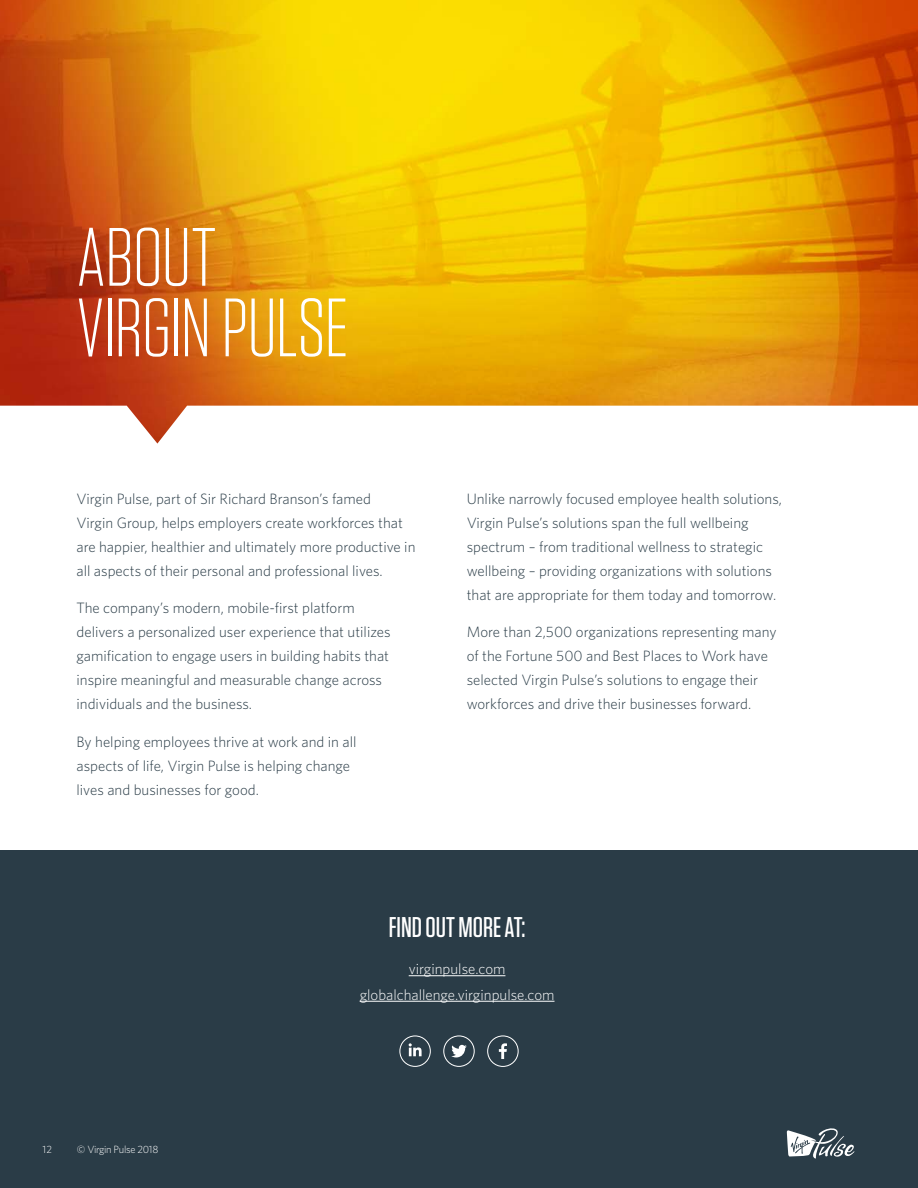
<style>
.page{position:relative;width:918px;height:1188px;background:#fff}
.page>*{position:absolute;margin:0;border:0;box-sizing:border-box;transform-origin:0 0}
.t1{font:300 82.5px/70.5px "Tungsten";letter-spacing:-.015em;color:#fff}
.t2{font:500 28.5px "Tungsten";color:#fff}
.t3{font:300 15px/24px "Whitney";color:#2a3c47}
.t4{font:300 15px/25.5px "Whitney";color:#fff;text-align:center}
.t5{font:300 10.5px "Whitney";letter-spacing:-.025em;color:#fff}
</style>
<div class="page">
<img style="left:0;top:0;width:918px;height:444px">
<div style="left:0;top:851px;width:918px;height:337px;background:#2a3c47"></div>
<hr style="left:409px;top:975px;width:96px;height:1px;background:#fff">
<hr style="left:360px;top:1001px;width:195px;height:1px;background:#fff">
<svg style="left:787px;top:1128px;width:68px;height:31px"></svg>
<svg style="left:399px;top:1035px;width:32px;height:32px"></svg>
<svg style="left:443px;top:1035px;width:32px;height:32px"></svg>
<svg style="left:487px;top:1035px;width:32px;height:32px"></svg>
<h1 class="t1" style="left:77px;top:223px;width:274px">ABOUT<br>VIRGIN PULSE</h1>
<p class="t3" style="left:77px;top:486px;width:340px">Virgin Pulse, part of Sir Richard Branson’s famed<br>Virgin Group, helps employers create workforces that are happier, healthier and ultimately more productive in all aspects of their personal and professional lives.</p>
<p class="t3" style="left:77px;top:596px;width:316px">The company’s modern, mobile-first platform delivers a personalized user experience that utilizes gamification to engage users in building habits that inspire meaningful and measurable change across individuals and the business.</p>
<p class="t3" style="left:77px;top:729px;width:281px">By helping employees thrive at work and in all aspects of life, Virgin Pulse is helping change lives and businesses for good.</p>
<p class="t3" style="left:467px;top:486px;width:317px">Unlike narrowly focused employee health solutions, Virgin Pulse’s solutions span the full wellbeing spectrum – from traditional wellness to strategic wellbeing – providing organizations with solutions that are appropriate for them today and tomorrow.</p>
<p class="t3" style="left:467px;top:620px;width:312px">More than 2,500 organizations representing many of the Fortune 500 and Best Places to Work have selected Virgin Pulse’s solutions to engage their workforces and drive their businesses forward.</p>
<p class="t5" style="left:43px;top:1143px;width:11px">12</p>
<p class="t5" style="left:77px;top:1143px;width:83px">© Virgin Pulse 2018</p>
<h2 class="t2" style="left:389px;top:913px;width:138px">FIND OUT MORE AT:</h2>
<p class="t4" style="left:360px;top:956px;width:196px">virginpulse.com globalchallenge.virginpulse.com</p>
</div>
